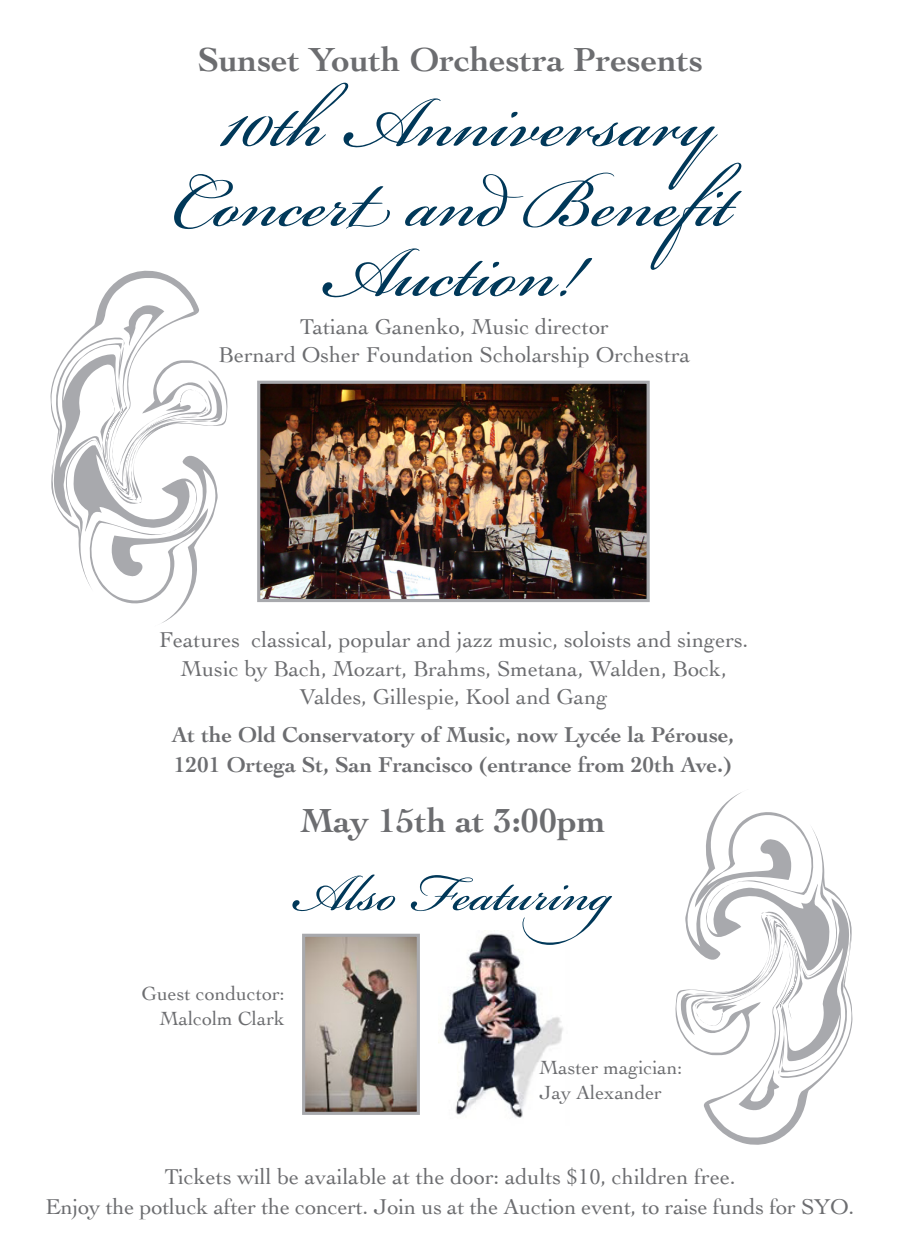
<style>
.page{position:relative;width:900px;height:1260px;background:#fff}
.page>*{position:absolute;margin:0;border:0;box-sizing:border-box;transform-origin:0 0}
.t1{font:110px/80px "Bickham Script Pro";color:#003859;text-align:center}
.t2{font:80px "Bickham Script Pro";color:#003859}
.t3{font:700 35px "Cochin";color:#6c6d70}
.t4{font:22.5px/28.2px "Cochin";color:#6c6d70;text-align:center}
.t5{font:700 22.5px/30px "Cochin";color:#6c6d70}
.t6{font:20px/25px "Cochin";color:#6c6d70}
</style>
<div class="page">
<svg style="left:50px;top:270px;width:178px;height:353px"></svg>
<img style="left:261px;top:385px;width:385px;height:213px">
<div style="left:257px;top:381px;width:393px;height:221px;border:3px solid #a8a9ad"></div>
<img style="left:439px;top:930px;width:124px;height:188px">
<img style="left:306px;top:938px;width:110px;height:173px">
<div style="left:302px;top:934px;width:118px;height:181px;border:3px solid #a8a9ad"></div>
<svg style="left:675px;top:792px;width:178px;height:353px"></svg>
<p class="t3" style="left:198px;top:39px;width:507px">Sunset Youth Orchestra Presents</p>
<p class="t1" style="left:171px;top:67px;width:600px">10th Anniversary<br>Concert and Benefit</p>
<p class="t1" style="left:320px;top:217px;width:265px">Auction!</p>
<p class="t4" style="left:300px;top:312px;width:311px">Tatiana Ganenko, Music director</p>
<p class="t4" style="left:219px;top:341px;width:473px">Bernard Osher Foundation Scholarship Orchestra</p>
<p class="t4" style="left:159px;top:626px;width:591px">Features classical, popular and jazz music, soloists and singers.</p>
<p class="t4" style="left:181px;top:654px;width:548px">Music by Bach, Mozart, Brahms, Smetana, Walden, Bock,<br>Valdes, Gillespie, Kool and Gang</p>
<p class="t5" style="left:172px;top:719px;width:564px">At the Old Conservatory of Music, now Lycée la Pérouse,<br>1201 Ortega St, San Francisco (entrance from 20th Ave.)</p>
<p class="t3" style="left:301px;top:800px;width:306px">May 15th at 3:00pm</p>
<p class="t2" style="left:291px;top:835px;width:392px">Also Featuring</p>
<p class="t6" style="left:142px;top:981px;width:145px;text-align:right">Guest conductor:<br>Malcolm Clark</p>
<p class="t6" style="left:539px;top:1055px;width:145px">Master magician:<br>Jay Alexander</p>
<p class="t4" style="left:164px;top:1162px;width:573px">Tickets will be available at the door: adults $10, children free.</p>
<p class="t4" style="left:46px;top:1192px;width:810px">Enjoy the potluck after the concert. Join us at the Auction event, to raise funds for SYO.</p>
</div>
